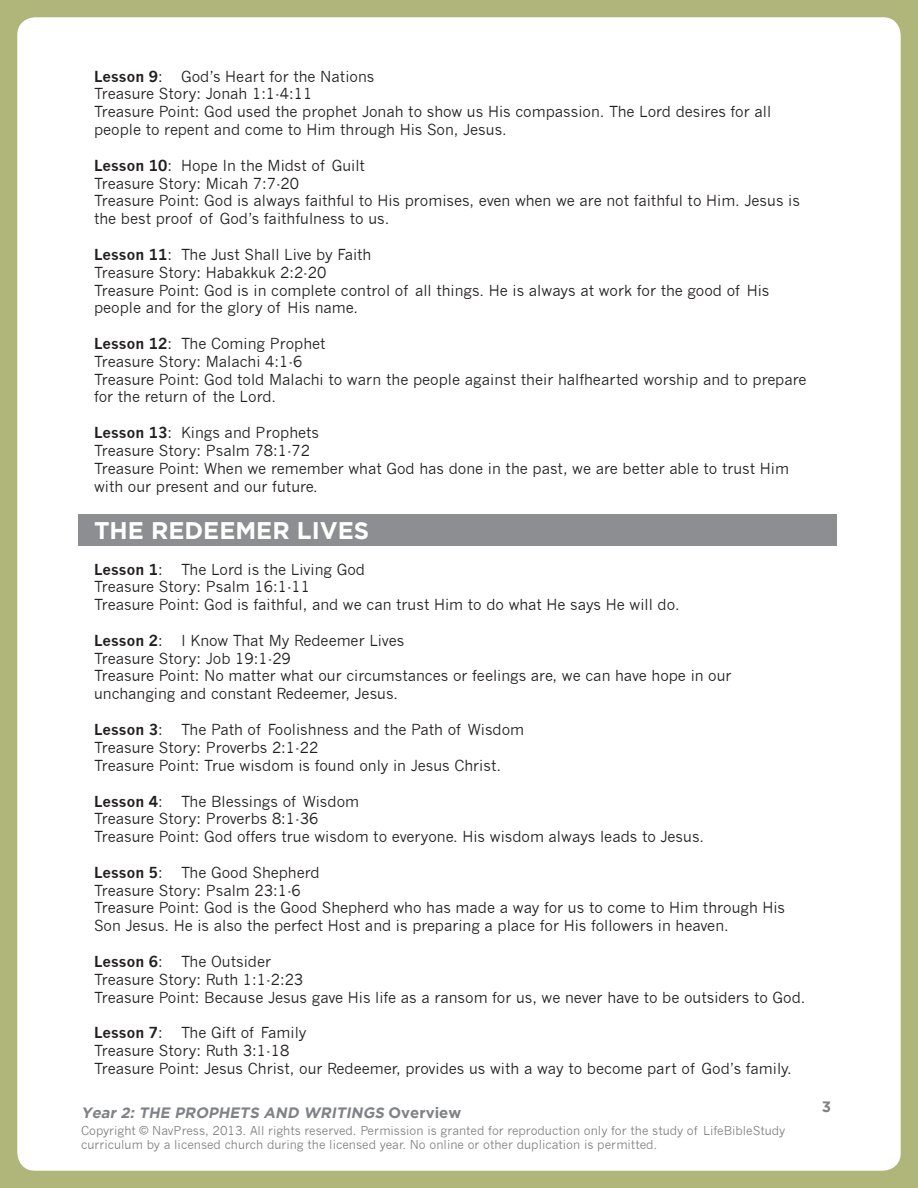
<style>
.page{position:relative;width:918px;height:1188px;background:#b0b579}
.page>*{position:absolute;margin:0;border:0;box-sizing:border-box;transform-origin:0 0}
.t1{font:700 24px "Gotham";color:#fff}
.t2{font:italic 700 15px "Gotham";color:#808285}
.t3{font:700 15px "Gotham";color:#808285}
.t4{font:14.85px/17.9px "News Gothic";color:#231f20}
.t5{font:12px/14.4px "News Gothic";color:#808285}
.s1{font-weight:700}
.s2{font-style:normal}
</style>
<div class="page">
<div style="left:17px;top:17px;width:884px;height:1154px;background:#fff;border-radius:18px"></div>
<div style="left:79px;top:514px;width:758px;height:31px;background:#8c8e91"></div>
<p class="t4" style="left:94px;top:67px;width:282px"><span class="s1">Lesson 9</span>: God’s Heart for the Nations</p>
<p class="t4" style="left:94px;top:85px;width:220px">Treasure Story: Jonah 1:1-4:11</p>
<p class="t4" style="left:94px;top:103px;width:679px">Treasure Point: God used the prophet Jonah to show us His compassion. The Lord desires for all people to repent and come to Him through His Son, Jesus.</p>
<p class="t4" style="left:94px;top:157px;width:272px"><span class="s1">Lesson 10</span>: Hope In the Midst of Guilt</p>
<p class="t4" style="left:94px;top:174px;width:207px">Treasure Story: Micah 7:7-20</p>
<p class="t4" style="left:94px;top:192px;width:707px">Treasure Point: God is always faithful to His promises, even when we are not faithful to Him. Jesus is the best proof of God’s faithfulness to us.</p>
<p class="t4" style="left:94px;top:246px;width:279px"><span class="s1">Lesson 11</span>: The Just Shall Live by Faith</p>
<p class="t4" style="left:94px;top:263px;width:234px">Treasure Story: Habakkuk 2:2-20</p>
<p class="t4" style="left:94px;top:281px;width:677px">Treasure Point: God is in complete control of all things. He is always at work for the good of His people and for the glory of His name.</p>
<p class="t4" style="left:94px;top:335px;width:233px"><span class="s1">Lesson 12</span>: The Coming Prophet</p>
<p class="t4" style="left:94px;top:353px;width:210px">Treasure Story: Malachi 4:1-6</p>
<p class="t4" style="left:94px;top:370px;width:714px">Treasure Point: God told Malachi to warn the people against their halfhearted worship and to prepare for the return of the Lord.</p>
<p class="t4" style="left:94px;top:424px;width:227px"><span class="s1">Lesson 13</span>: Kings and Prophets</p>
<p class="t4" style="left:94px;top:442px;width:218px">Treasure Story: Psalm 78:1-72</p>
<p class="t4" style="left:94px;top:460px;width:696px">Treasure Point: When we remember what God has done in the past, we are better able to trust Him with our present and our future.</p>
<p class="t1" style="left:94px;top:516px;width:277px">THE REDEEMER LIVES</p>
<p class="t4" style="left:94px;top:560px;width:272px"><span class="s1">Lesson 1</span>: The Lord is the Living God</p>
<p class="t4" style="left:94px;top:578px;width:218px">Treasure Story: Psalm 16:1-11</p>
<p class="t4" style="left:94px;top:596px;width:587px">Treasure Point: God is faithful, and we can trust Him to do what He says He will do.</p>
<p class="t4" style="left:94px;top:632px;width:312px"><span class="s1">Lesson 2</span>: I Know That My Redeemer Lives</p>
<p class="t4" style="left:94px;top:649px;width:198px">Treasure Story: Job 19:1-29</p>
<p class="t4" style="left:94px;top:667px;width:639px">Treasure Point: No matter what our circumstances or feelings are, we can have hope in our unchanging and constant Redeemer, Jesus.</p>
<p class="t4" style="left:94px;top:721px;width:432px"><span class="s1">Lesson 3</span>: The Path of Foolishness and the Path of Wisdom</p>
<p class="t4" style="left:94px;top:739px;width:226px">Treasure Story: Proverbs 2:1-22</p>
<p class="t4" style="left:94px;top:757px;width:409px">Treasure Point: True wisdom is found only in Jesus Christ.</p>
<p class="t4" style="left:94px;top:792px;width:267px"><span class="s1">Lesson 4</span>: The Blessings of Wisdom</p>
<p class="t4" style="left:94px;top:810px;width:226px">Treasure Story: Proverbs 8:1-36</p>
<p class="t4" style="left:94px;top:828px;width:612px">Treasure Point: God offers true wisdom to everyone. His wisdom always leads to Jesus.</p>
<p class="t4" style="left:94px;top:864px;width:227px"><span class="s1">Lesson 5</span>: The Good Shepherd</p>
<p class="t4" style="left:94px;top:881px;width:208px">Treasure Story: Psalm 23:1-6</p>
<p class="t4" style="left:94px;top:899px;width:693px">Treasure Point: God is the Good Shepherd who has made a way for us to come to Him through His<br>Son Jesus. He is also the perfect Host and is preparing a place for His followers in heaven.</p>
<p class="t4" style="left:94px;top:953px;width:179px"><span class="s1">Lesson 6</span>: The Outsider</p>
<p class="t4" style="left:94px;top:970px;width:211px">Treasure Story: Ruth 1:1-2:23</p>
<p class="t4" style="left:94px;top:988px;width:713px">Treasure Point: Because Jesus gave His life as a ransom for us, we never have to be outsiders to God.</p>
<p class="t4" style="left:94px;top:1024px;width:214px"><span class="s1">Lesson 7</span>: The Gift of Family</p>
<p class="t4" style="left:94px;top:1042px;width:197px">Treasure Story: Ruth 3:1-18</p>
<p class="t4" style="left:94px;top:1060px;width:699px">Treasure Point: Jesus Christ, our Redeemer, provides us with a way to become part of God’s family.</p>
<p class="t2" style="left:81px;top:1104px;width:382px">Year 2: THE PROPHETS AND WRITINGS <span class="s2">O v e r v i e w</span></p>
<p class="t5" style="left:81px;top:1123px;width:706px">Copyright © NavPress, 2013. All rights reserved. Permission is granted for reproduction only for the study of LifeBibleStudy curriculum by a licensed church during the licensed year. No online or other duplication is permitted.</p>
<p class="t3" style="left:822px;top:1098px;width:11px">3</p>
</div>
